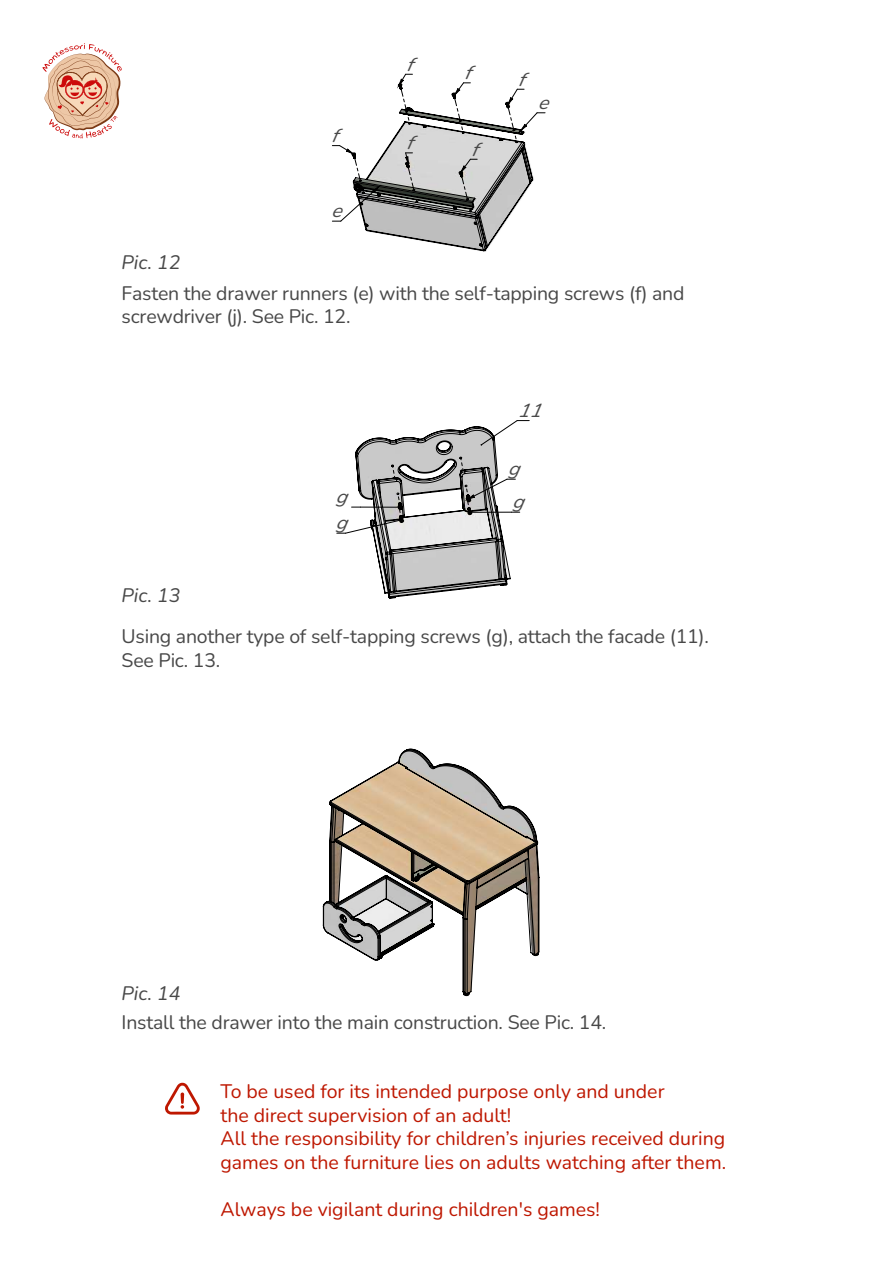
<style>
.page{position:relative;width:893px;height:1263px;background:#fff}
.page>*{position:absolute;margin:0;border:0;box-sizing:border-box;transform-origin:0 0}
.t1{font:19.5px/23.4px "Nunito Extra Light 400";color:#be1700}
.t2{font:19.5px/23.4px "Nunito Extra Light 400";letter-spacing:-.01em;color:#484848}
.t3{font:19.5px "Nunito Extra Light Italic 400";color:#484848}
.t4{font:italic 18.9px "Nunito Extra Light Italic 400";color:#484848;scale:1.04 1}
</style>
<div class="page">
<svg style="left:165px;top:1082px;width:35px;height:32px"></svg>
<svg style="left:42px;top:43px;width:80px;height:95px"></svg>
<svg style="left:323px;top:749px;width:216px;height:247px"></svg>
<svg style="left:337px;top:420px;width:192px;height:179px"></svg>
<svg style="left:332px;top:74px;width:213px;height:177px"></svg>
<p class="t3" style="left:122px;top:248px;width:60px">Pic. 12</p>
<p class="t4" style="left:331px;top:122px;width:8px">f</p>
<p class="t4" style="left:331px;top:198px;width:18px">e</p>
<p class="t4" style="left:407px;top:51px;width:8px">f</p>
<p class="t4" style="left:465px;top:59px;width:8px">f</p>
<p class="t4" style="left:407px;top:129px;width:8px">f</p>
<p class="t4" style="left:471px;top:136px;width:8px">f</p>
<p class="t4" style="left:518px;top:66px;width:8px">f</p>
<p class="t4" style="left:538px;top:90px;width:18px">e</p>
<p class="t2" style="left:122px;top:281px;width:564px">Fasten the drawer runners (e) with the self-tapping screws (f) and screwdriver (j). See Pic. 12.</p>
<p class="t4" style="left:518px;top:397px;width:30px">11</p>
<p class="t4" style="left:508px;top:456px;width:19px">g</p>
<p class="t3" style="left:122px;top:582px;width:60px">Pic. 13</p>
<p class="t4" style="left:336px;top:483px;width:19px">g</p>
<p class="t4" style="left:513px;top:489px;width:19px">g</p>
<p class="t4" style="left:336px;top:509px;width:19px">g</p>
<p class="t2" style="left:122px;top:624px;width:589px">Using another type of self-tapping screws (g), attach the facade (11).<br>See Pic. 13.</p>
<p class="t3" style="left:122px;top:980px;width:60px">Pic. 14</p>
<p class="t2" style="left:122px;top:1010px;width:486px">Install the drawer into the main construction. See Pic. 14.</p>
<p class="t1" style="left:220px;top:1079px;width:507px">To be used for its intended purpose only and under<br>the direct supervision of an adult!<br>All the responsibility for children’s injuries received during games on the furniture lies on adults watching after them.</p>
<p class="t1" style="left:220px;top:1196px;width:381px">Always be vigilant during children's games!</p>
</div>
